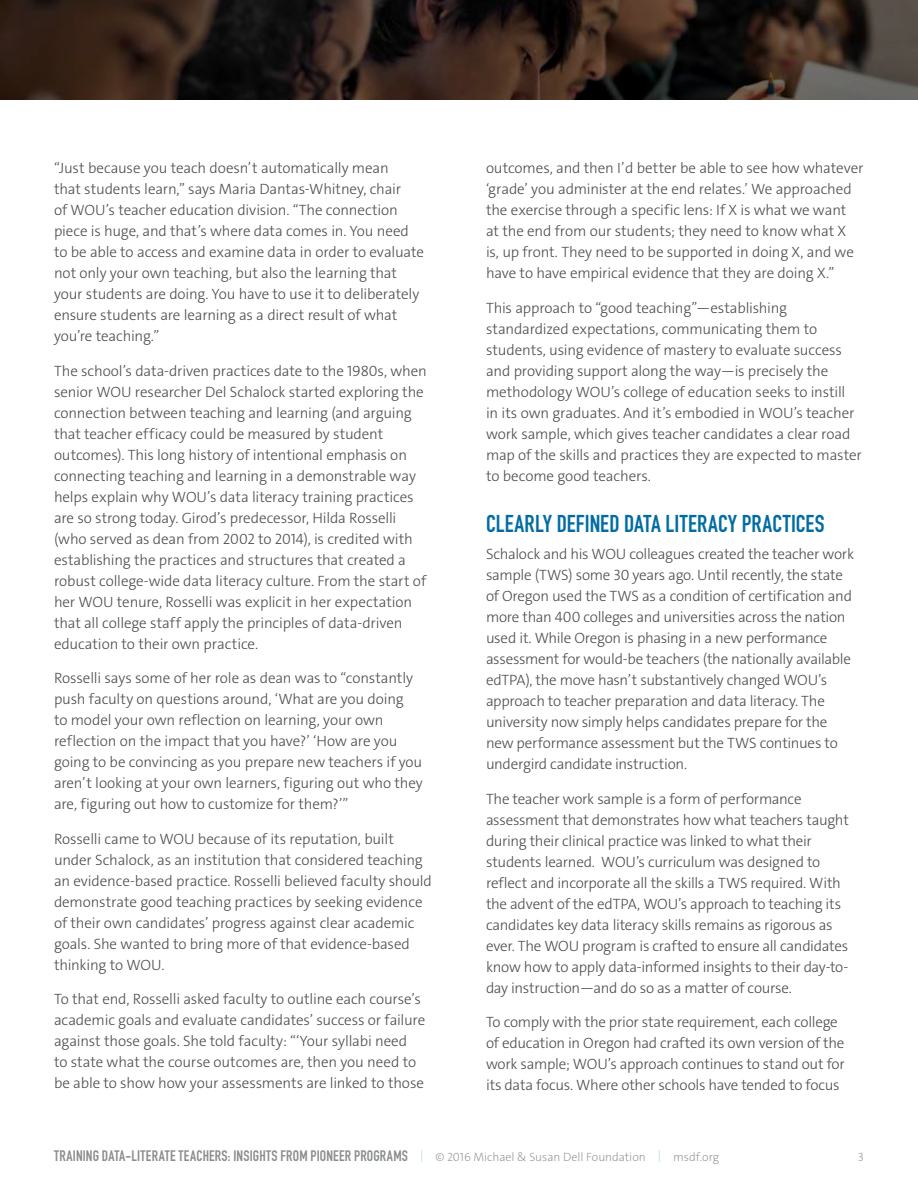
<style>
.page{position:relative;width:918px;height:1188px;background:#fff}
.page>*{position:absolute;margin:0;border:0;box-sizing:border-box;transform-origin:0 0}
.t1{font:24px "DIN Engschrift Std";letter-spacing:.005em;color:#006ca3}
.t2{font:300 15px/21px "The Sans C4 s";letter-spacing:-.01em;color:#4d4d4f}
.t3{font:15px "DIN Engschrift Std";letter-spacing:.015em;color:#8a8c8e}
.t4{font:200 12px "The Sans C4 s";color:#8a8c8e}
.s1{font-family:"The Sans C4 s";font-weight:200;font-size:12px;color:#a2dadd}
.s2{font-family:"The Sans C4 s";font-weight:200;font-size:12px}
</style>
<div class="page">
<svg style="left:0;top:0;width:918px;height:100px;background:#30231c"></svg>
<p class="t2" style="left:54px;top:158px;width:372px">“Just because you teach doesn’t automatically mean<br>that students learn,” says Maria Dantas-Whitney, chair<br>of WOU’s teacher education division. “The connection piece is huge, and that’s where data comes in. You need to be able to access and examine data in order to evaluate not only your own teaching, but also the learning that your students are doing. You have to use it to deliberately ensure students are learning as a direct result of what you’re teaching.”</p>
<p class="t2" style="left:54px;top:360px;width:374px">The school’s data-driven practices date to the 1980s, when senior WOU researcher Del Schalock started exploring the connection between teaching and learning (and arguing that teacher efficacy could be measured by student outcomes). This long history of intentional emphasis on connecting teaching and learning in a demonstrable way helps explain why WOU’s data literacy training practices are so strong today. Girod’s predecessor, Hilda Rosselli (who served as dean from 2002 to 2014), is credited with establishing the practices and structures that created a robust college-wide data literacy culture. From the start of her WOU tenure, Rosselli was explicit in her expectation that all college staff apply the principles of data-driven education to their own practice.</p>
<p class="t2" style="left:54px;top:668px;width:370px">Rosselli says some of her role as dean was to “constantly push faculty on questions around, ‘What are you doing<br>to model your own reflection on learning, your own reflection on the impact that you have?’ ‘How are you going to be convincing as you prepare new teachers if you aren’t looking at your own learners, figuring out who they are, figuring out how to customize for them?’”</p>
<p class="t2" style="left:54px;top:828px;width:379px">Rosselli came to WOU because of its reputation, built under Schalock, as an institution that considered teaching an evidence-based practice. Rosselli believed faculty should demonstrate good teaching practices by seeking evidence of their own candidates’ progress against clear academic goals. She wanted to bring more of that evidence-based thinking to WOU.</p>
<p class="t2" style="left:54px;top:989px;width:373px">To that end, Rosselli asked faculty to outline each course’s academic goals and evaluate candidates’ success or failure against those goals. She told faculty: “‘Your syllabi need<br>to state what the course outcomes are, then you need to be able to show how your assessments are linked to those</p>
<p class="t2" style="left:486px;top:158px;width:379px">outcomes, and then I’d better be able to see how whatever ‘grade’ you administer at the end relates.’ We approached the exercise through a specific lens: If X is what we want<br>at the end from our students; they need to know what X<br>is, up front. They need to be supported in doing X, and we have to have empirical evidence that they are doing X.”</p>
<p class="t2" style="left:486px;top:297px;width:377px">This approach to “good teaching”—establishing standardized expectations, communicating them to students, using evidence of mastery to evaluate success and providing support along the way—is precisely the methodology WOU’s college of education seeks to instill<br>in its own graduates. And it’s embodied in WOU’s teacher work sample, which gives teacher candidates a clear road map of the skills and practices they are expected to master to become good teachers.</p>
<h1 class="t1" style="left:486px;top:509px;width:340px">CLEARLY DEFINED DATA LITERACY PRACTICES</h1>
<p class="t2" style="left:486px;top:544px;width:370px">Schalock and his WOU colleagues created the teacher work sample (TWS) some 30 years ago. Until recently, the state of Oregon used the TWS as a condition of certification and more than 400 colleges and universities across the nation used it. While Oregon is phasing in a new performance assessment for would-be teachers (the nationally available edTPA), the move hasn’t substantively changed WOU’s approach to teacher preparation and data literacy. The university now simply helps candidates prepare for the new performance assessment but the TWS continues to undergird candidate instruction.</p>
<p class="t2" style="left:486px;top:788px;width:364px">The teacher work sample is a form of performance assessment that demonstrates how what teachers taught during their clinical practice was linked to what their students learned. WOU’s curriculum was designed to reflect and incorporate all the skills a TWS required. With the advent of the edTPA, WOU’s approach to teaching its candidates key data literacy skills remains as rigorous as ever. The WOU program is crafted to ensure all candidates know how to apply data-informed insights to their day-to&shy;day instruction—and do so as a matter of course.</p>
<p class="t2" style="left:486px;top:1012px;width:360px">To comply with the prior state requirement, each college of education in Oregon had crafted its own version of the work sample; WOU’s approach continues to stand out for its data focus. Where other schools have tended to focus</p>
<p class="t3" style="left:54px;top:1147px;width:667px">TRAINING DATA-LITERATE TEACHERS: INSIGHTS FROM PIONEER PROGRAMS <span class="s1">|</span> <span class="s2">© 2016 Michael &amp; Susan Dell Foundation</span> <span class="s1">|</span> <span class="s2">msdf.org</span></p>
<p class="t4" style="left:858px;top:1149px;width:8px">3</p>
</div>
